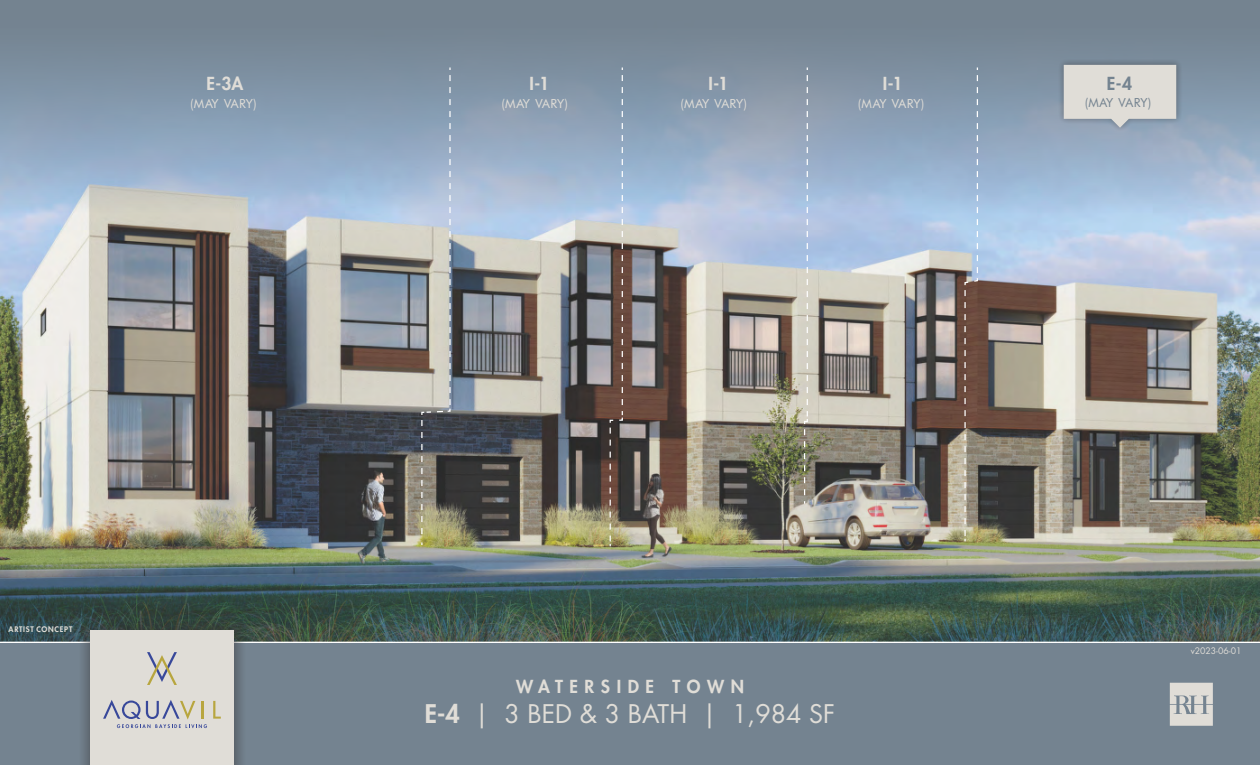
<style>
.page{position:relative;width:1260px;height:765px;background:#fff}
.page>*{position:absolute;margin:0;border:0;box-sizing:border-box;transform-origin:0 0}
.t1{font:25px "Futura Std";color:#e0ddd7}
.t2{font:800 17.5px "Futura Std";letter-spacing:.375em;color:#e0ddd7}
.t3{font:800 17.5px "Futura Std";color:#748390}
.t4{font:12.5px "Futura BT";color:#e0ddd7}
.t5{font:12.5px "Futura BT";color:#748390}
.t6{font:8.75px "Futura Std";color:#e0ddd7}
.t7{font:800 7.5px "Futura Std";letter-spacing:.1em;color:#e0ddd7}
.s1{font-weight:800}
</style>
<div class="page">
<div style="left:0;top:644px;width:1260px;height:121px;background:#748390"></div>
<img style="left:0;top:0;width:1260px;height:641px">
<div style="left:77px;top:617px;width:170px;height:148px;background:#373435;opacity:.6"></div>
<div style="left:90px;top:630px;width:144px;height:135px;background:#e0ddd7"></div>
<svg style="left:213px;top:701px;width:8px;height:18px"></svg>
<svg style="left:103px;top:700px;width:104px;height:28px"></svg>
<svg style="left:147px;top:652px;width:30px;height:33px"></svg>
<div style="left:1057px;top:58px;width:126px;height:75px;background:#373435;opacity:.4"></div>
<svg style="left:1064px;top:65px;width:112px;height:63px;background:#d4d4d1"></svg>
<svg style="left:421px;top:66px;width:30px;height:480px;background:#9da2a1"></svg>
<svg style="left:609px;top:66px;width:15px;height:482px;background:#7e7979"></svg>
<svg style="left:803px;top:66px;width:6px;height:439px;background:#b4babd"></svg>
<svg style="left:964px;top:66px;width:15px;height:476px;background:#8f8e90"></svg>
<svg style="left:1170px;top:683px;width:43px;height:43px;background:#cfcecb"></svg>
<h2 class="t2" style="left:207px;top:76px;width:38px">E-3A</h2>
<p class="t4" style="left:190px;top:98px;width:68px">(MAY VARY)</p>
<h2 class="t2" style="left:529px;top:76px;width:21px">I-1</h2>
<p class="t4" style="left:502px;top:98px;width:68px">(MAY VARY)</p>
<h2 class="t2" style="left:708px;top:76px;width:21px">I-1</h2>
<p class="t4" style="left:681px;top:98px;width:68px">(MAY VARY)</p>
<h2 class="t2" style="left:883px;top:76px;width:21px">I-1</h2>
<p class="t4" style="left:858px;top:98px;width:68px">(MAY VARY)</p>
<h2 class="t3" style="left:1107px;top:76px;width:27px">E-4</h2>
<p class="t5" style="left:1085px;top:98px;width:68px">(MAY VARY)</p>
<p class="t7" style="left:9px;top:625px;width:65px">ARTIST CONCEPT</p>
<h2 class="t2" style="left:516px;top:679px;width:229px">WATERSIDE TOWN</h2>
<h1 class="t1" style="left:425px;top:703px;width:412px"><span class="s1">E-4</span> | 3 BED &amp; 3 BATH | 1,984 SF</h1>
<p class="t6" style="left:1191px;top:647px;width:52px">v2023-06-01</p>
</div>
